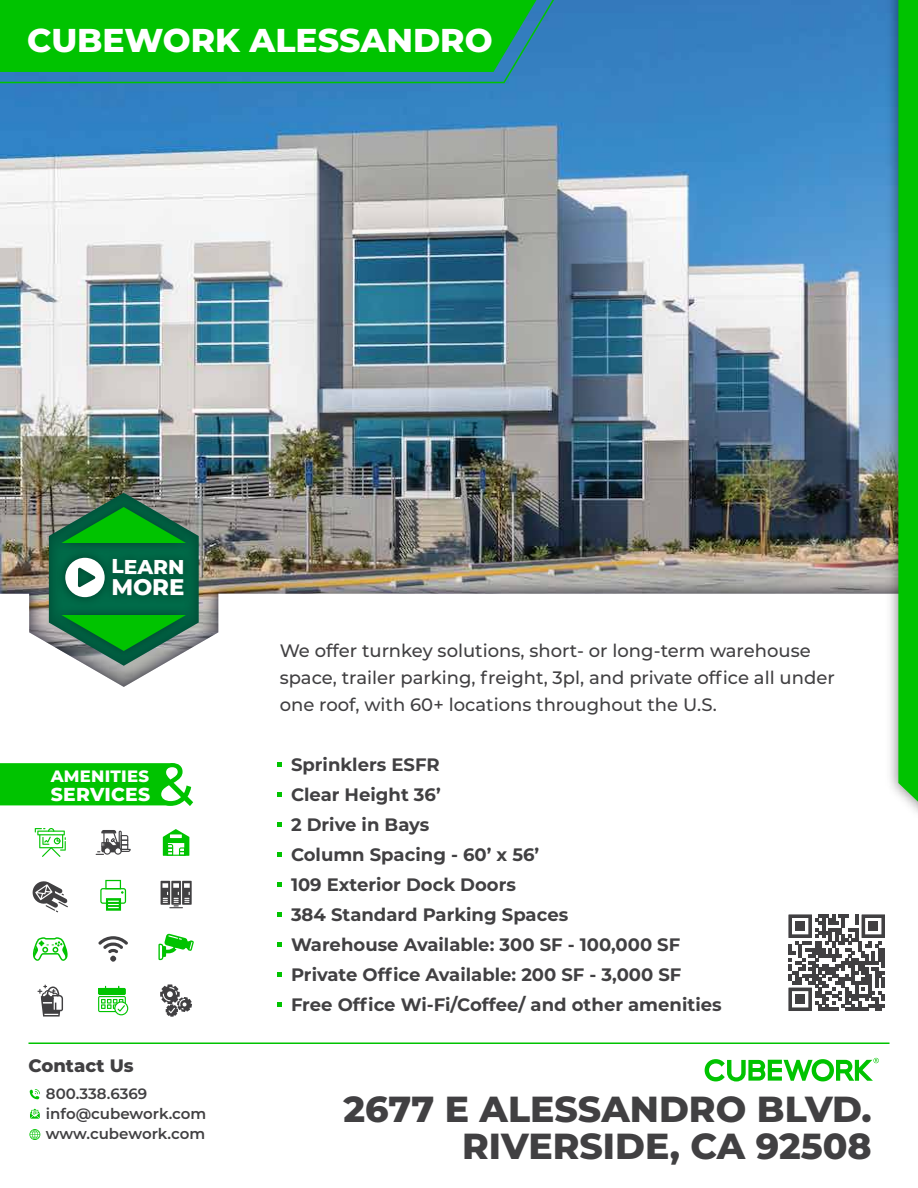
<style>
.page{position:relative;width:918px;height:1188px;background:#fff}
.page>*{position:absolute;margin:0;border:0;box-sizing:border-box;transform-origin:0 0}
.t1{font:800 36.15px/37.5px "Montserrat";color:#414042;text-align:right}
.t2{font:800 33px "Montserrat";color:#fff}
.t3{font:800 22.65px "Montserrat";color:#fff}
.t4{font:800 20.1px "Montserrat";letter-spacing:-.01em;color:#fff}
.t5{font:800 18.75px "Montserrat";letter-spacing:.015em;color:#fff}
.t6{font:700 18px/30px "Montserrat";color:#414042}
.t7{font:500 18px/27px "Montserrat";color:#414042}
.t8{font:800 18px "Montserrat";color:#414042}
.t9{font:800 16.5px "Montserrat";letter-spacing:.015em;color:#fff}
.t10{font:600 15px/20.4px "Montserrat";color:#414042}
</style>
<div class="page">
<svg style="left:0;top:763px;width:193px;height:43px;background:#1ac91a"></svg>
<img style="left:0;top:0;width:882px;height:687px">
<svg style="left:0;top:0;width:567px;height:85px;background:#0ab428"></svg>
<hr style="left:28px;top:1042px;width:862px;height:2px;background:#00c300">
<svg style="left:30px;top:1089px;width:10px;height:10px"></svg>
<svg style="left:30px;top:1109px;width:10px;height:10px"></svg>
<svg style="left:29px;top:1129px;width:11px;height:11px"></svg>
<svg style="left:35px;top:828px;width:31px;height:29px"></svg>
<svg style="left:96px;top:830px;width:35px;height:25px"></svg>
<svg style="left:163px;top:829px;width:26px;height:27px"></svg>
<svg style="left:32px;top:881px;width:36px;height:31px"></svg>
<svg style="left:100px;top:880px;width:26px;height:31px"></svg>
<svg style="left:161px;top:881px;width:31px;height:27px"></svg>
<svg style="left:32px;top:937px;width:36px;height:24px"></svg>
<svg style="left:98px;top:936px;width:30px;height:26px"></svg>
<svg style="left:158px;top:934px;width:36px;height:26px"></svg>
<svg style="left:37px;top:985px;width:26px;height:32px"></svg>
<svg style="left:98px;top:986px;width:30px;height:29px"></svg>
<svg style="left:160px;top:984px;width:32px;height:33px"></svg>
<svg style="left:705px;top:1058px;width:174px;height:24px"></svg>
<svg style="left:788px;top:914px;width:97px;height:97px"></svg>
<div style="left:795px;top:994px;width:10px;height:10px;background:#414042"></div>
<img style="left:882px;top:0;width:16px;height:794px">
<svg style="left:898px;top:0;width:20px;height:813px;background:#0dbf11"></svg>
<svg style="left:49px;top:493px;width:150px;height:173px;background:#318452"></svg>
<svg style="left:278px;top:762px;width:4px;height:5px"></svg>
<svg style="left:278px;top:792px;width:4px;height:5px"></svg>
<svg style="left:278px;top:822px;width:4px;height:5px"></svg>
<svg style="left:278px;top:852px;width:4px;height:5px"></svg>
<svg style="left:278px;top:882px;width:4px;height:5px"></svg>
<svg style="left:278px;top:912px;width:4px;height:5px"></svg>
<svg style="left:278px;top:942px;width:4px;height:5px"></svg>
<svg style="left:278px;top:972px;width:4px;height:5px"></svg>
<svg style="left:278px;top:1002px;width:4px;height:5px"></svg>
<h2 class="t2" style="left:27px;top:16px;width:467px">CUBEWORK ALESSANDRO</h2>
<p class="t4" style="left:112px;top:552px;width:74px">LEARN</p>
<p class="t3" style="left:111px;top:570px;width:75px">MORE</p>
<p class="t9" style="left:51px;top:764px;width:100px">AMENITIES</p>
<p class="t5" style="left:51px;top:780px;width:101px">SERVICES</p>
<p class="t8" style="left:29px;top:1052px;width:107px">Contact Us</p>
<p class="t10" style="left:46px;top:1082px;width:162px">800.338.6369 info@cubework.com www.cubework.com</p>
<p class="t7" style="left:280px;top:636px;width:557px">We offer turnkey solutions, short- or long-term warehouse space, trailer parking, freight, 3pl, and private office all under one roof, with 60+ locations throughout the U.S.</p>
<p class="t6" style="left:291px;top:748px;width:432px">Sprinklers ESFR<br>Clear Height 36’<br>2 Drive in Bays<br>Column Spacing - 60’ x 56’<br>109 Exterior Dock Doors<br>384 Standard Parking Spaces<br>Warehouse Available: 300 SF - 100,000 SF<br>Private Office Available: 200 SF - 3,000 SF<br>Free Office Wi-Fi/Coffee/ and other amenities</p>
<h1 class="t1" style="left:343px;top:1088px;width:530px">2677 E ALESSANDRO BLVD.<br>RIVERSIDE, CA 92508</h1>
</div>
